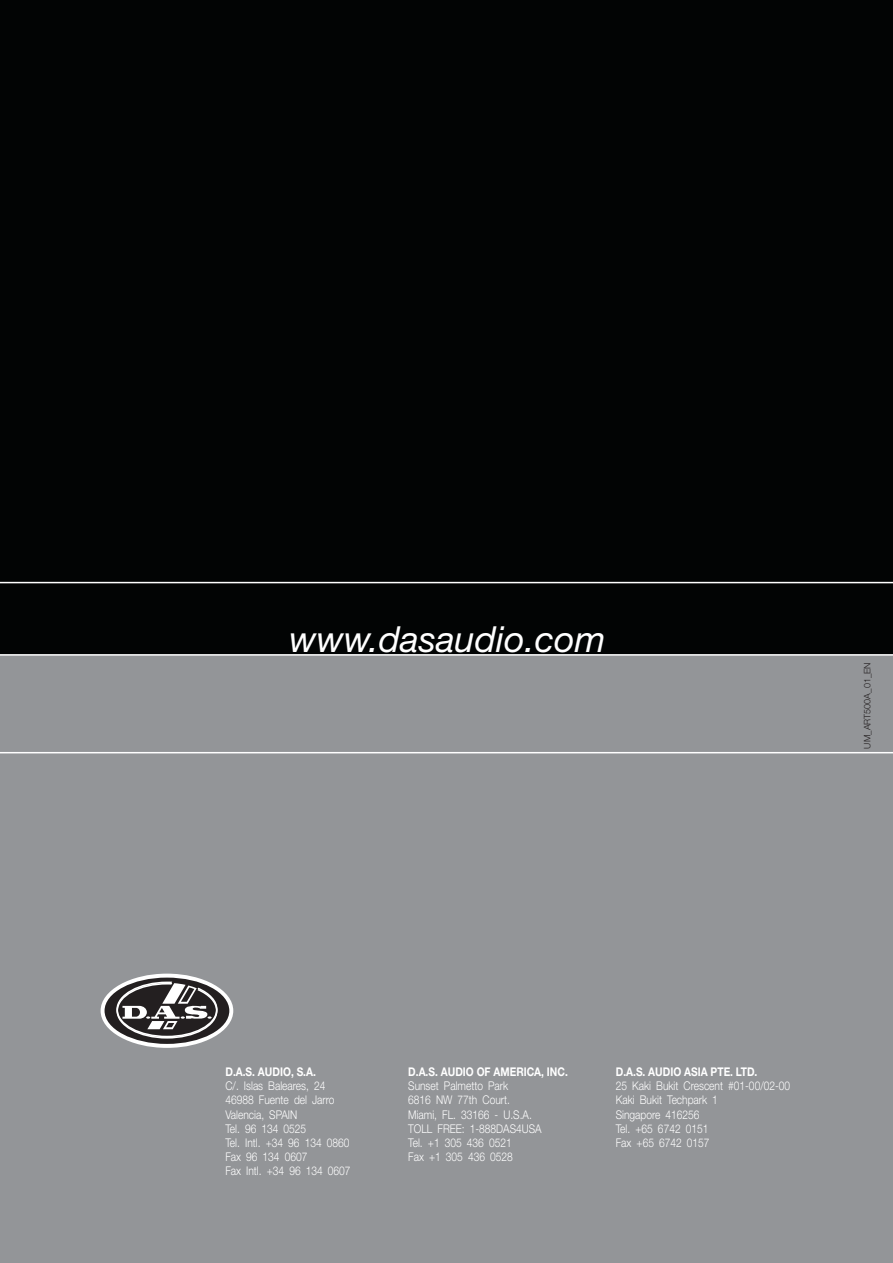
<style>
.page{position:relative;width:893px;height:1263px;background:#fff}
.page>*{position:absolute;margin:0;border:0;box-sizing:border-box;transform-origin:0 0}
.t1{font:italic 36px "Helvetica Neue";color:#fff}
.t2{font:12px/14.1px "Helvetica Neue";color:#fff;scale:.85 1}
.t3{font:700 12px "Helvetica Neue";color:#fff;scale:.85 1}
.t4{font:9px "Helvetica Neue";color:#231f20}
</style>
<div class="page">
<div style="left:0;top:656px;width:893px;height:607px;background:#939598"></div>
<div style="left:0;top:0;width:893px;height:653px;background:#020404"></div>
<svg style="left:0;top:751px;width:893px;height:3px"></svg>
<svg style="left:0;top:653px;width:893px;height:3px;background:#939494"></svg>
<svg style="left:0;top:581px;width:893px;height:3px"></svg>
<div style="left:101px;top:974px;width:132px;height:74px;background:#fff;border-radius:50%"></div>
<div style="left:105px;top:977px;width:124px;height:67px;background:#231f20;border-radius:50%"></div>
<svg style="left:116px;top:981px;width:102px;height:57px"></svg>
<h1 class="t1" style="left:289px;top:627px;width:318px">www.dasaudio.com</h1>
<p class="t4" style="left:864px;top:748px;width:88px;rotate:-90deg">UM_ART500A_01_EN</p>
<p class="t3" style="left:225px;top:1067px;width:108px">D.A.S. AUDIO, S.A.</p>
<p class="t2" style="left:225px;top:1080px;width:149px">C/. Islas Baleares, 24<br>46988 Fuente del Jarro<br>Valencia, SPAIN<br>Tel. 96 134 0525<br>Tel. Intl. +34 96 134 0860<br>Fax 96 134 0607<br>Fax Intl. +34 96 134 0607</p>
<p class="t3" style="left:408px;top:1067px;width:189px">D.A.S. AUDIO OF AMERICA, INC.</p>
<p class="t2" style="left:408px;top:1080px;width:158px">Sunset Palmetto Park<br>6816 NW 77th Court.<br>Miami, FL. 33166 - U.S.A.<br>TOLL FREE: 1-888DAS4USA<br>Tel. +1 305 436 0521<br>Fax +1 305 436 0528</p>
<p class="t3" style="left:616px;top:1067px;width:168px">D.A.S. AUDIO ASIA PTE. LTD.</p>
<p class="t2" style="left:616px;top:1080px;width:207px">25 Kaki Bukit Crescent #01-00/02-00<br>Kaki Bukit Techpark 1<br>Singapore 416256<br>Tel. +65 6742 0151<br>Fax +65 6742 0157</p>
</div>
